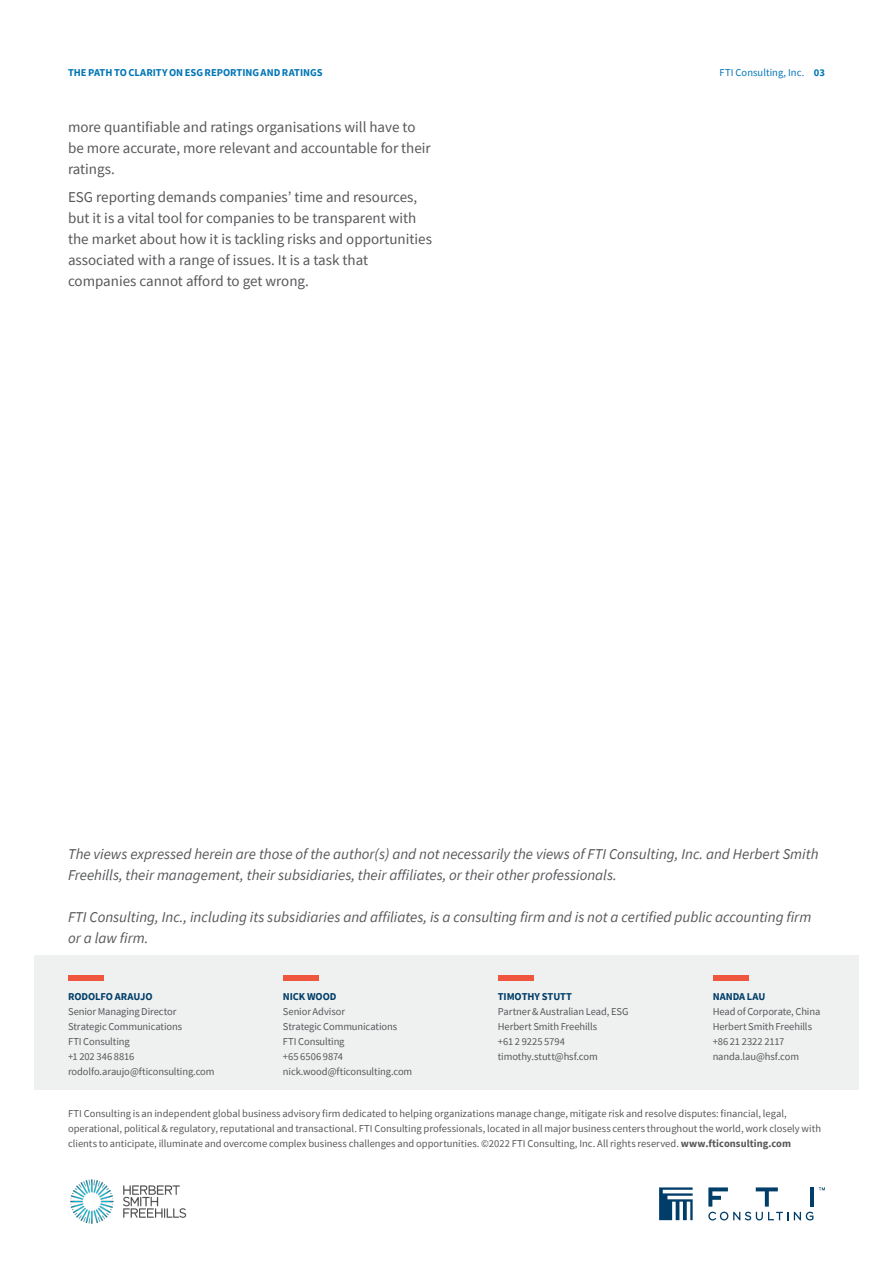
<style>
.page{position:relative;width:893px;height:1263px;background:#fff}
.page>*{position:absolute;margin:0;border:0;box-sizing:border-box;transform-origin:0 0}
.Body_Copy{font:15px/21px "Source Sans Pro";color:#57585a}
.t1{font:italic 15px/21px "Source Sans Pro";color:#57585a}
.Boilerplate{font:10.5px/15px "Source Sans Pro";color:#57585a}
.Bio_details{font:10.5px "Source Sans Pro";letter-spacing:-.01em;color:#57585a}
.t2{font:700 10.5px "Source Sans Pro";letter-spacing:-.005em;color:#0075b6}
.Bio_Name{font:700 10.5px "Source Sans Pro";letter-spacing:-.005em;color:#003e69}
.FOLIO{font:10.5px "Source Sans Pro";letter-spacing:.005em;color:#0075b6}
.s1{font-weight:700}
</style>
<div class="page">
<div style="left:34px;top:955px;width:825px;height:135px;background:#eff0f0"></div>
<svg style="left:659px;top:1187px;width:34px;height:33px"></svg>
<svg style="left:708px;top:1212px;width:105px;height:8px"></svg>
<svg style="left:819px;top:1187px;width:6px;height:3px"></svg>
<svg style="left:756px;top:1187px;width:22px;height:19px"></svg>
<hr style="left:810px;top:1187px;width:4px;height:19px;background:#003e69">
<svg style="left:708px;top:1187px;width:20px;height:19px"></svg>
<div style="left:68px;top:975px;width:36px;height:5px;background:#f0553e"></div>
<div style="left:283px;top:975px;width:36px;height:5px;background:#f0553e"></div>
<div style="left:498px;top:975px;width:36px;height:5px;background:#f0553e"></div>
<div style="left:713px;top:975px;width:35px;height:5px;background:#f0553e"></div>
<img style="left:70px;top:1179px;width:117px;height:45px">
<p class="FOLIO" style="left:720px;top:66px;width:86px">FTI Consulting, Inc.</p>
<p class="t2" style="left:68px;top:65px;width:256px">THE PATH TO CLARITY ON ESG REPORTING AND RATINGS</p>
<p class="t2" style="left:814px;top:65px;width:13px">03</p>
<p class="Body_Copy" style="left:68px;top:116px;width:364px">more quantifiable and ratings organisations will have to be more accurate, more relevant and accountable for their ratings.</p>
<p class="Body_Copy" style="left:68px;top:186px;width:365px">ESG reporting demands companies’ time and resources, but it is a vital tool for companies to be transparent with the market about how it is tackling risks and opportunities associated with a range of issues. It is a task that companies cannot afford to get wrong.</p>
<p class="t1" style="left:68px;top:843px;width:752px">The views expressed herein are those of the author(s) and not necessarily the views of FTI Consulting, Inc. and Herbert Smith<br>Freehills, their management, their subsidiaries, their affiliates, or their other professionals.</p>
<p class="t1" style="left:68px;top:906px;width:745px">FTI Consulting, Inc., including its subsidiaries and affiliates, is a consulting firm and is not a certified public accounting firm or a law firm.</p>
<p class="Bio_Name" style="left:68px;top:989px;width:86px">RODOLFO ARAUJO</p>
<p class="Bio_details" style="left:68px;top:1005px;width:110px">Senior Managing Director</p>
<p class="Bio_details" style="left:68px;top:1020px;width:116px">Strategic Communications</p>
<p class="Bio_details" style="left:68px;top:1035px;width:63px">FTI Consulting</p>
<p class="Bio_details" style="left:68px;top:1050px;width:68px">+1 202 346 8816</p>
<p class="Bio_details" style="left:68px;top:1065px;width:148px">rodolfo.araujo@fticonsulting.com</p>
<p class="Bio_Name" style="left:283px;top:989px;width:55px">NICK WOOD</p>
<p class="Bio_details" style="left:283px;top:1005px;width:64px">Senior Advisor</p>
<p class="Bio_details" style="left:283px;top:1020px;width:116px">Strategic Communications</p>
<p class="Bio_details" style="left:283px;top:1035px;width:63px">FTI Consulting</p>
<p class="Bio_details" style="left:283px;top:1050px;width:62px">+65 6506 9874</p>
<p class="Bio_details" style="left:283px;top:1065px;width:131px">nick.wood@fticonsulting.com</p>
<p class="Bio_Name" style="left:498px;top:989px;width:76px">TIMOTHY STUTT</p>
<p class="Bio_details" style="left:498px;top:1005px;width:132px">Partner &amp; Australian Lead, ESG</p>
<p class="Bio_details" style="left:498px;top:1020px;width:101px">Herbert Smith Freehills</p>
<p class="Bio_details" style="left:498px;top:1035px;width:69px">+61 2 9225 5794</p>
<p class="Bio_details" style="left:498px;top:1050px;width:102px">timothy.stutt@hsf.com</p>
<p class="Bio_Name" style="left:713px;top:989px;width:54px">NANDA LAU</p>
<p class="Bio_details" style="left:713px;top:1005px;width:109px">Head of Corporate, China</p>
<p class="Bio_details" style="left:713px;top:1020px;width:101px">Herbert Smith Freehills</p>
<p class="Bio_details" style="left:713px;top:1035px;width:73px">+86 21 2322 2117</p>
<p class="Bio_details" style="left:713px;top:1050px;width:88px">nanda.lau@hsf.com</p>
<p class="Boilerplate" style="left:68px;top:1105px;width:754px">FTI Consulting is an independent global business advisory firm dedicated to helping organizations manage change, mitigate risk and resolve disputes: financial, legal, operational, political &amp; regulatory, reputational and transactional. FTI Consulting professionals, located in all major business centers throughout the world, work closely with clients to anticipate, illuminate and overcome complex business challenges and opportunities. ©2022 FTI Consulting, Inc. All rights reserved. <span class="s1">www.fticonsulting.com</span></p>
</div>
